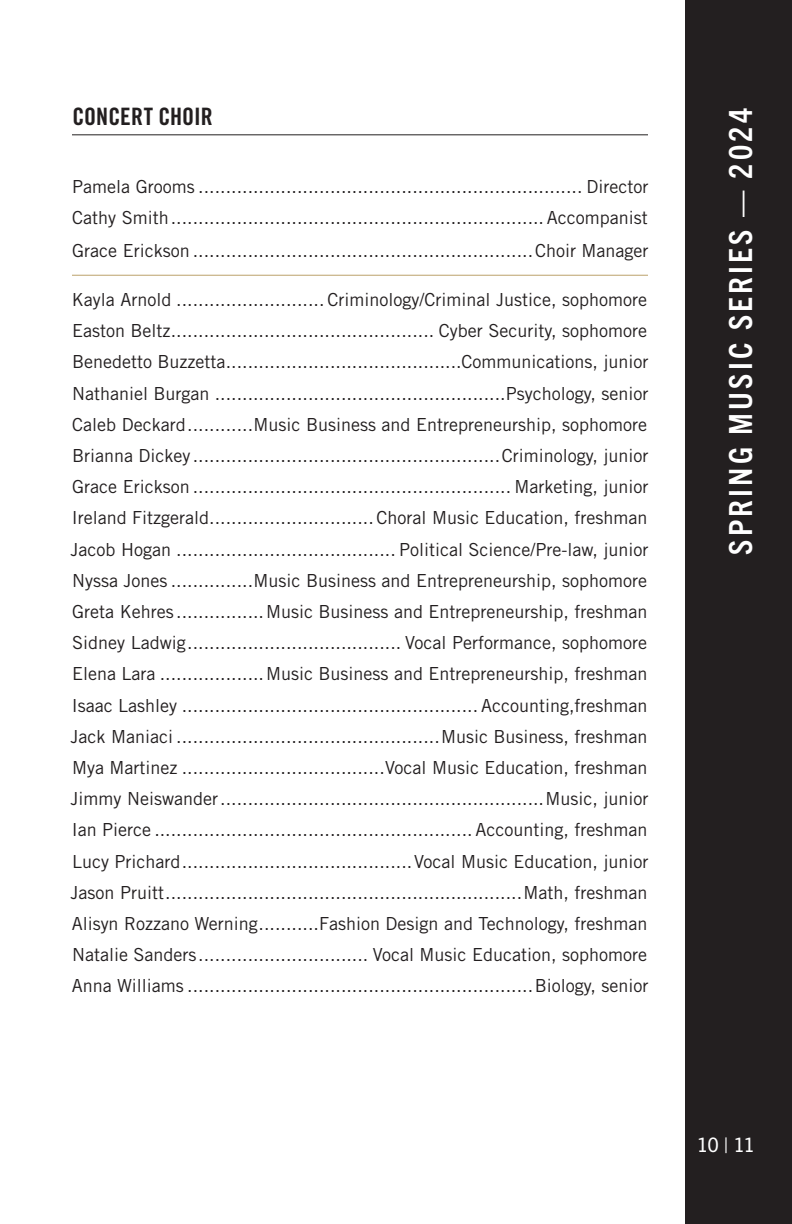
<style>
.page{position:relative;width:792px;height:1224px;background:#fff}
.page>*{position:absolute;margin:0;border:0;box-sizing:border-box;transform-origin:0 0}
.t1{font:700 condensed 32px "Trade Gothic Next LT Pro";letter-spacing:.1em;color:#fff}
.Paragraph_Header{font:24px "Trade Gothic LT Std Bd Cn 20";color:#231f20}
.t2{font:20px "Trade Gothic Next LT Pro";color:#fff}
.Produciton_List{font:18px "Trade Gothic LT Std";color:#231f20}
</style>
<div class="page">
<div style="left:685px;top:0;width:107px;height:1224px;background:#231f20"></div>
<hr style="left:72px;top:134px;width:576px;height:1px;background:#231f20">
<hr style="left:72px;top:275px;width:576px;height:1px;background:#bba16a">
<p class="Paragraph_Header" style="left:72px;top:102px;width:142px">CONCERT CHOIR</p>
<p class="Produciton_List" style="left:72px;top:175px;width:578px">Pamela Grooms ...................................................................... Director</p>
<p class="Produciton_List" style="left:72px;top:206px;width:577px">Cathy Smith.................................................................... Accompanist</p>
<p class="Produciton_List" style="left:72px;top:239px;width:578px">Grace Erickson ..............................................................Choir Manager</p>
<p class="Produciton_List" style="left:72px;top:289px;width:577px">Kayla Arnold ........................... Criminology/Criminal Justice, sophomore</p>
<p class="Produciton_List" style="left:72px;top:320px;width:577px">Easton Beltz................................................ Cyber Security, sophomore</p>
<p class="Produciton_List" style="left:72px;top:351px;width:578px">Benedetto Buzzetta...........................................Communications, junior</p>
<p class="Produciton_List" style="left:72px;top:382px;width:578px">Nathaniel Burgan .....................................................Psychology, senior</p>
<p class="Produciton_List" style="left:72px;top:413px;width:576px">Caleb Deckard............Music Business and Entrepreneurship, sophomore</p>
<p class="Produciton_List" style="left:72px;top:445px;width:578px">Brianna Dickey ........................................................Criminology, junior</p>
<p class="Produciton_List" style="left:72px;top:476px;width:578px">Grace Erickson .......................................................... Marketing, junior</p>
<p class="Produciton_List" style="left:72px;top:507px;width:577px">Ireland Fitzgerald..............................Choral Music Education, freshman</p>
<p class="Produciton_List" style="left:71px;top:538px;width:579px">Jacob Hogan ........................................ Political Science/Pre-law, junior</p>
<p class="Produciton_List" style="left:72px;top:569px;width:577px">Nyssa Jones ...............Music Business and Entrepreneurship, sophomore</p>
<p class="Produciton_List" style="left:72px;top:601px;width:577px">Greta Kehres ................Music Business and Entrepreneurship, freshman</p>
<p class="Produciton_List" style="left:72px;top:632px;width:576px">Sidney Ladwig....................................... Vocal Performance, sophomore</p>
<p class="Produciton_List" style="left:72px;top:663px;width:577px">Elena Lara ...................Music Business and Entrepreneurship, freshman</p>
<p class="Produciton_List" style="left:72px;top:694px;width:577px">Isaac Lashley ...................................................... Accounting,freshman</p>
<p class="Produciton_List" style="left:71px;top:725px;width:578px">Jack Maniaci ................................................Music Business, freshman</p>
<p class="Produciton_List" style="left:72px;top:757px;width:577px">Mya Martinez .....................................Vocal Music Education, freshman</p>
<p class="Produciton_List" style="left:71px;top:788px;width:579px">Jimmy Neiswander...........................................................Music, junior</p>
<p class="Produciton_List" style="left:72px;top:819px;width:577px">Ian Pierce .......................................................... Accounting, freshman</p>
<p class="Produciton_List" style="left:72px;top:850px;width:578px">Lucy Prichard..........................................Vocal Music Education, junior</p>
<p class="Produciton_List" style="left:71px;top:881px;width:578px">Jason Pruitt.................................................................Math, freshman</p>
<p class="Produciton_List" style="left:72px;top:913px;width:577px">Alisyn Rozzano Werning...........Fashion Design and Technology, freshman</p>
<p class="Produciton_List" style="left:72px;top:944px;width:577px">Natalie Sanders............................... Vocal Music Education, sophomore</p>
<p class="Produciton_List" style="left:72px;top:975px;width:578px">Anna Williams ...............................................................Biology, senior</p>
<h1 class="t1" style="left:719px;top:555px;width:448px;rotate:-90deg">SPRING MUSIC SERIES — 2024</h1>
<p class="t2" style="left:697px;top:1131px;width:60px">10 | 11</p>
</div>
